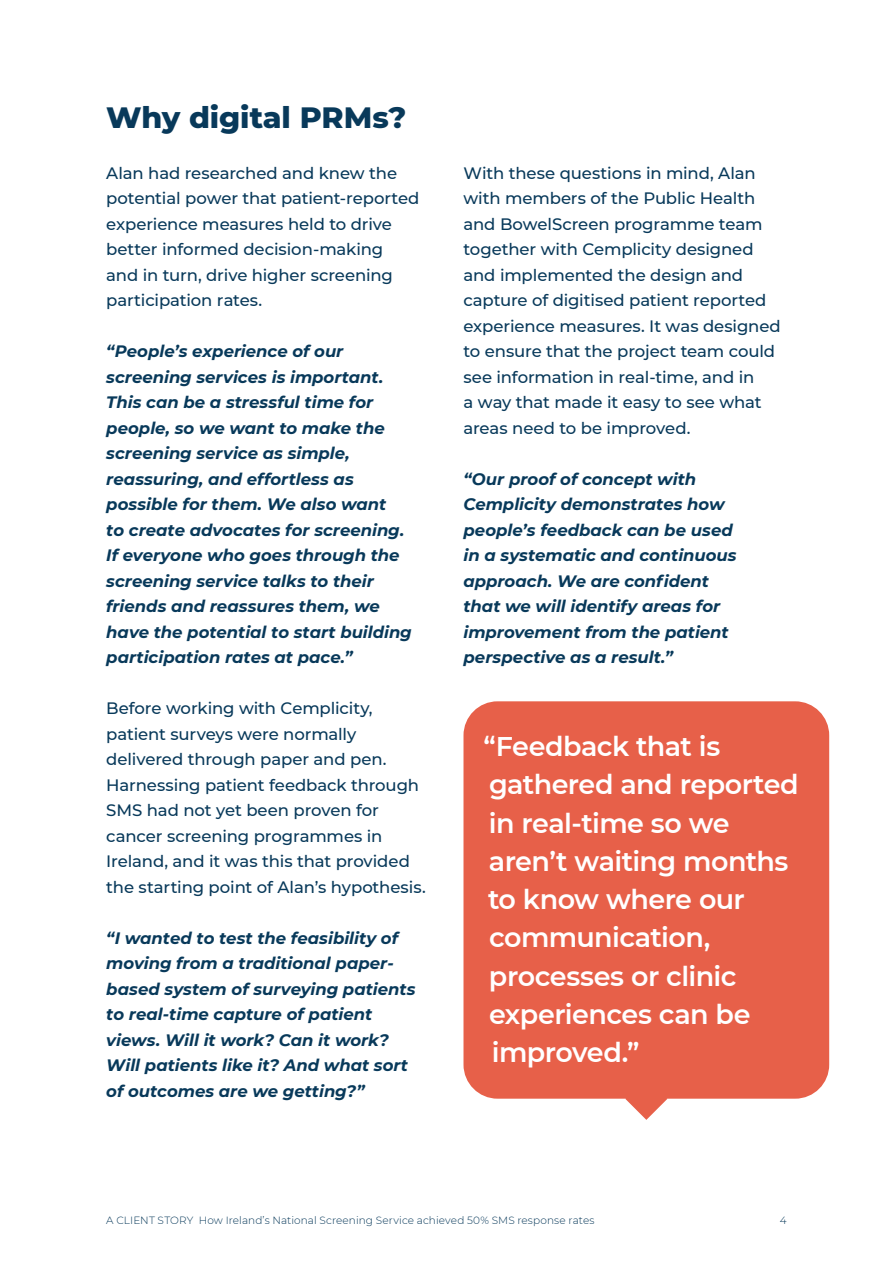
<style>
.page{position:relative;width:893px;height:1263px;background:#fff}
.page>*{position:absolute;margin:0;border:0;box-sizing:border-box;transform-origin:0 0}
.Subtitle{font:800 30px "Montserrat";letter-spacing:-.005em;color:#08395a}
.t1{font:600 27px/38.2px "Montserrat";letter-spacing:-.02em;color:#fff}
.Body_quote{font:italic 700 16.5px/25.5px "Montserrat";color:#08395a}
.Body{font:500 16.5px/25.5px "Montserrat";letter-spacing:-.005em;color:#08395a}
.t2{font:300 10.5px "Montserrat";letter-spacing:.01em;color:#08395a}
</style>
<div class="page">
<svg style="left:625px;top:1099px;width:42px;height:21px"></svg>
<div style="left:463px;top:701px;width:366px;height:398px;background:#e76049;border-radius:34px"></div>
<p class="Subtitle" style="left:106px;top:95px;width:302px">Why digital PRMs?</p>
<p class="Body" style="left:106px;top:159px;width:315px">Alan had researched and knew the potential power that patient-reported experience measures held to drive better informed decision-making and in turn, drive higher screening participation rates.</p>
<p class="Body_quote" style="left:106px;top:338px;width:307px">“People’s experience of our screening services is important.<br>This can be a stressful time for people, so we want to make the screening service as simple, reassuring, and effortless as possible for them. We also want<br>to create advocates for screening.<br>If everyone who goes through the screening service talks to their friends and reassures them, we have the potential to start building participation rates at pace.”</p>
<p class="Body" style="left:106px;top:695px;width:321px">Before working with Cemplicity, patient surveys were normally delivered through paper and pen.<br>Harnessing patient feedback through SMS had not yet been proven for cancer screening programmes in Ireland, and it was this that provided the starting point of Alan’s hypothesis.</p>
<p class="Body_quote" style="left:106px;top:924px;width:311px">“I wanted to test the feasibility of moving from a traditional paper&shy;based system of surveying patients to real-time capture of patient views. Will it work? Can it work?<br>Will patients like it? And what sort of outcomes are we getting?”</p>
<p class="Body" style="left:463px;top:159px;width:319px">With these questions in mind, Alan with members of the Public Health and BowelScreen programme team together with Cemplicity designed and implemented the design and capture of digitised patient reported experience measures. It was designed to ensure that the project team could see information in real-time, and in<br>a way that made it easy to see what areas need to be improved.</p>
<p class="Body_quote" style="left:463px;top:465px;width:275px">“Our proof of concept with<br>Cemplicity demonstrates how people’s feedback can be used in a systematic and continuous approach. We are confident that we will identify areas for improvement from the patient perspective as a result.”</p>
<p class="t1" style="left:483px;top:726px;width:317px">“Feedback that is gathered and reported in real-time so we aren’t waiting months to know where our communication, processes or clinic experiences can be improved.”</p>
<p class="t2" style="left:106px;top:1213px;width:490px">A CLIENT STORY How Ireland’s National Screening Service achieved 50% SMS response rates</p>
<p class="t2" style="left:780px;top:1213px;width:8px">4</p>
</div>
